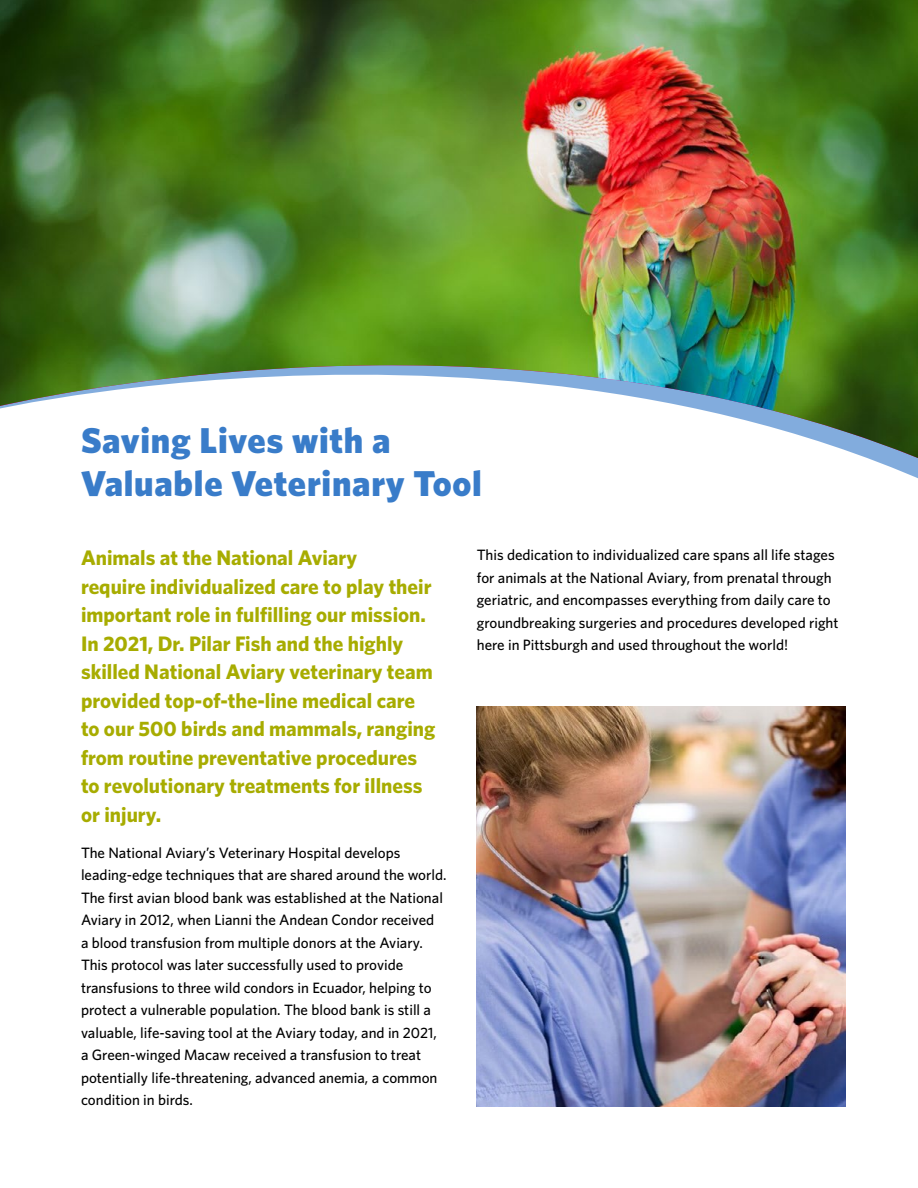
<style>
.page{position:relative;width:918px;height:1188px;background:#fff}
.page>*{position:absolute;margin:0;border:0;box-sizing:border-box;transform-origin:0 0}
.t1{font:900 36px/43.2px "Whitney";letter-spacing:.02em;color:#397cc9}
.t2{font:700 21px/28.5px "Whitney";color:#a7ac00}
.t3{font:500 15px/22.5px "Whitney";color:#000}
</style>
<div class="page">
<img style="left:0;top:0;width:918px;height:458px">
<img style="left:477px;top:706px;width:369px;height:401px">
<h1 class="t1" style="left:81px;top:418px;width:402px">Saving Lives with a<br>Valuable Veterinary Tool</h1>
<p class="t2" style="left:81px;top:543px;width:356px">Animals at the National Aviary<br>require individualized care to play their important role in fulfilling our mission.<br>In 2021, Dr. Pilar Fish and the highly skilled National Aviary veterinary team provided top-of-the-line medical care to our 500 birds and mammals, ranging from routine preventative procedures to revolutionary treatments for illness or injury.</p>
<p class="t3" style="left:81px;top:841px;width:367px">The National Aviary’s Veterinary Hospital develops leading-edge techniques that are shared around the world.<br>The first avian blood bank was established at the National Aviary in 2012, when Lianni the Andean Condor received<br>a blood transfusion from multiple donors at the Aviary.<br>This protocol was later successfully used to provide transfusions to three wild condors in Ecuador, helping to protect a vulnerable population. The blood bank is still a valuable, life-saving tool at the Aviary today, and in 2021, a Green-winged Macaw received a transfusion to treat potentially life-threatening, advanced anemia, a common condition in birds.</p>
<p class="t3" style="left:477px;top:544px;width:363px">This dedication to individualized care spans all life stages for animals at the National Aviary, from prenatal through geriatric, and encompasses everything from daily care to groundbreaking surgeries and procedures developed right here in Pittsburgh and used throughout the world!</p>
</div>
